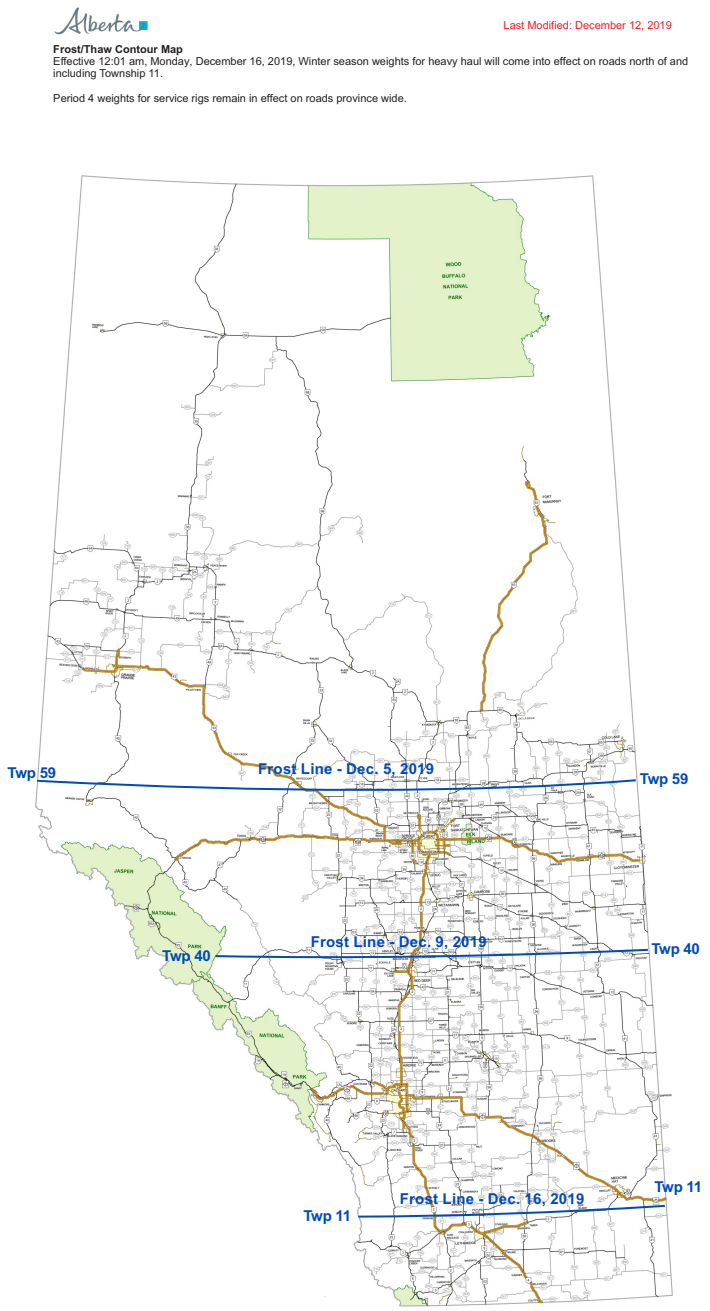
<style>
.page{position:relative;width:710px;height:1311px;background:#fff}
.page>*{position:absolute;margin:0;border:0;box-sizing:border-box;transform-origin:0 0}
.t1{font:700 15px "Arial";letter-spacing:.015em;color:#004aba}
.t2{font:11px/12.3px "Arial";color:#231f20}
.t3{font:11px "Arial";color:#ed1c24}
.t4{font:700 11px "Arial";color:#231f20}
</style>
<div class="page">
<img style="left:35px;top:175px;width:638px;height:1132px">
<img style="left:54px;top:7px;width:94px;height:28px">
<svg style="left:35px;top:778px;width:602px;height:15px"></svg>
<svg style="left:213px;top:947px;width:436px;height:11px"></svg>
<svg style="left:356px;top:1203px;width:310px;height:15px"></svg>
<p class="t3" style="left:503px;top:21px;width:170px">Last Modified: December 12, 2019</p>
<p class="t4" style="left:53px;top:45px;width:131px">Frost/Thaw Contour Map</p>
<p class="t2" style="left:53px;top:56px;width:636px">Effective 12:01 am, Monday, December 16, 2019, Winter season weights for heavy haul will come into effect on roads north of and including Township 11.</p>
<p class="t2" style="left:53px;top:93px;width:355px">Period 4 weights for service rigs remain in effect on roads province wide.</p>
<h1 class="t1" style="left:8px;top:766px;width:50px">Twp 59</h1>
<h1 class="t1" style="left:258px;top:763px;width:177px">Frost Line - Dec. 5, 2019</h1>
<h1 class="t1" style="left:639px;top:773px;width:50px">Twp 59</h1>
<h1 class="t1" style="left:310px;top:935px;width:177px">Frost Line - Dec. 9, 2019</h1>
<h1 class="t1" style="left:162px;top:949px;width:50px">Twp 40</h1>
<h1 class="t1" style="left:651px;top:943px;width:50px">Twp 40</h1>
<h1 class="t1" style="left:303px;top:1209px;width:49px">Twp 11</h1>
<h1 class="t1" style="left:399px;top:1192px;width:186px">Frost Line - Dec. 16, 2019</h1>
<h1 class="t1" style="left:654px;top:1181px;width:49px">Twp 11</h1>
</div>
